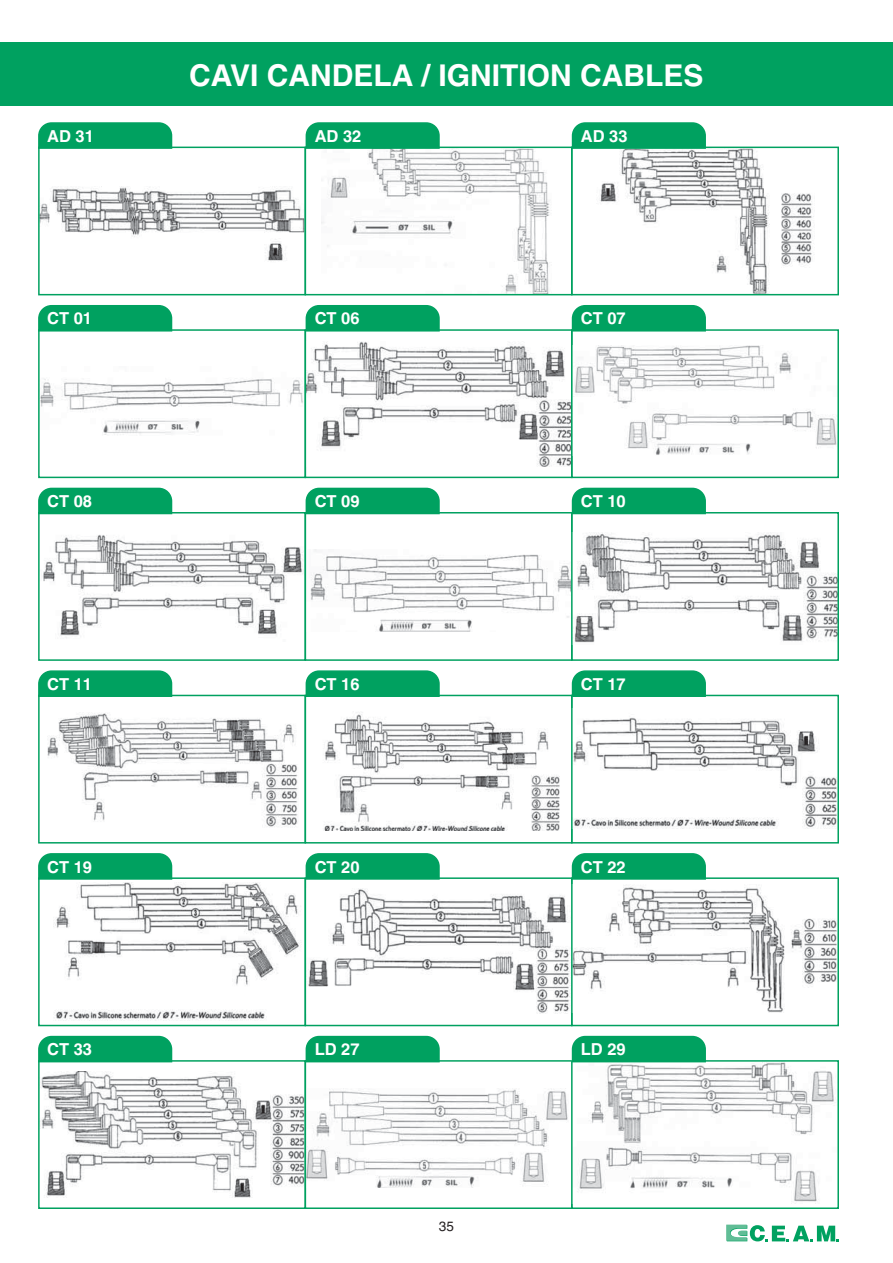
<style>
.page{position:relative;width:893px;height:1263px;background:#fff}
.page>*{position:absolute;margin:0;border:0;box-sizing:border-box;transform-origin:0 0}
.t1{font:700 30px "Helvetica";color:#fff}
.t2{font:700 16.5px "Helvetica";color:#fff}
.t3{font:13.5px "Helvetica";color:#231f20}
</style>
<div class="page">
<div style="left:0;top:43px;width:893px;height:63px;background:#00a160"></div>
<svg style="left:38px;top:122px;width:135px;height:25px;background:#0aa466"></svg>
<img style="left:41px;top:187px;width:262px;height:74px">
<div style="left:38px;top:147px;width:268px;height:148px;border:2px solid #00a160"></div>
<img style="left:322px;top:150px;width:228px;height:142px">
<div style="left:305px;top:147px;width:267px;height:148px;border:2px solid #00a160"></div>
<img style="left:600px;top:150px;width:214px;height:142px">
<div style="left:571px;top:147px;width:268px;height:148px;border:2px solid #00a160"></div>
<svg style="left:305px;top:122px;width:135px;height:28px;background:#12a76b"></svg>
<svg style="left:571px;top:122px;width:136px;height:28px;background:#14a76c"></svg>
<div style="left:38px;top:305px;width:135px;height:24px;background:#00a160"></div>
<img style="left:41px;top:379px;width:262px;height:56px">
<div style="left:38px;top:329px;width:268px;height:149px;border:2px solid #00a160"></div>
<img style="left:308px;top:342px;width:261px;height:125px">
<div style="left:305px;top:329px;width:267px;height:149px;border:2px solid #00a160"></div>
<img style="left:574px;top:345px;width:262px;height:110px">
<div style="left:571px;top:329px;width:268px;height:149px;border:2px solid #00a160"></div>
<svg style="left:305px;top:305px;width:135px;height:27px;background:#0ba566"></svg>
<svg style="left:571px;top:305px;width:136px;height:27px;background:#0ca567"></svg>
<svg style="left:38px;top:487px;width:135px;height:25px;background:#0ea669"></svg>
<img style="left:43px;top:535px;width:260px;height:103px">
<div style="left:38px;top:512px;width:268px;height:149px;border:2px solid #00a160"></div>
<img style="left:310px;top:550px;width:259px;height:81px">
<div style="left:305px;top:512px;width:267px;height:149px;border:2px solid #00a160"></div>
<img style="left:574px;top:533px;width:262px;height:110px">
<div style="left:571px;top:512px;width:268px;height:149px;border:2px solid #00a160"></div>
<svg style="left:305px;top:487px;width:135px;height:28px;background:#13a86c"></svg>
<svg style="left:571px;top:487px;width:136px;height:28px;background:#15a86d"></svg>
<svg style="left:38px;top:670px;width:135px;height:25px;background:#0ba567"></svg>
<svg style="left:38px;top:1035px;width:135px;height:25px;background:#0fa669"></svg>
<img style="left:41px;top:1072px;width:262px;height:125px">
<div style="left:38px;top:1060px;width:268px;height:149px;border:2px solid #00a160"></div>
<img style="left:308px;top:1088px;width:260px;height:100px">
<div style="left:305px;top:1060px;width:267px;height:149px;border:2px solid #00a160"></div>
<img style="left:578px;top:1063px;width:256px;height:141px">
<div style="left:571px;top:1060px;width:268px;height:149px;border:2px solid #00a160"></div>
<svg style="left:305px;top:1035px;width:135px;height:28px;background:#13a86c"></svg>
<svg style="left:571px;top:1035px;width:136px;height:28px;background:#15a86d"></svg>
<img style="left:48px;top:713px;width:250px;height:114px">
<div style="left:38px;top:695px;width:268px;height:148px;border:2px solid #00a160"></div>
<img style="left:324px;top:712px;width:236px;height:119px">
<div style="left:305px;top:695px;width:267px;height:148px;border:2px solid #00a160"></div>
<img style="left:574px;top:717px;width:262px;height:111px">
<div style="left:571px;top:695px;width:268px;height:148px;border:2px solid #00a160"></div>
<svg style="left:305px;top:670px;width:135px;height:28px;background:#13a86c"></svg>
<svg style="left:571px;top:670px;width:136px;height:28px;background:#15a86d"></svg>
<svg style="left:38px;top:853px;width:135px;height:24px;background:#08a465"></svg>
<img style="left:54px;top:883px;width:246px;height:138px">
<div style="left:38px;top:877px;width:268px;height:149px;border:2px solid #00a160"></div>
<img style="left:308px;top:889px;width:261px;height:124px">
<div style="left:305px;top:877px;width:267px;height:149px;border:2px solid #00a160"></div>
<img style="left:574px;top:887px;width:262px;height:126px">
<div style="left:571px;top:877px;width:268px;height:149px;border:2px solid #00a160"></div>
<svg style="left:305px;top:853px;width:135px;height:27px;background:#0aa466"></svg>
<svg style="left:571px;top:853px;width:136px;height:27px;background:#0ca567"></svg>
<svg style="left:726px;top:1224px;width:113px;height:17px"></svg>
<p class="t1" style="left:189px;top:65px;width:516px">CAVI CANDELA / IGNITION CABLES</p>
<p class="t2" style="left:47px;top:130px;width:48px">AD 31</p>
<p class="t2" style="left:315px;top:130px;width:48px">AD 32</p>
<p class="t2" style="left:581px;top:130px;width:48px">AD 33</p>
<p class="t2" style="left:47px;top:313px;width:46px">CT 01</p>
<p class="t2" style="left:315px;top:313px;width:46px">CT 06</p>
<p class="t2" style="left:581px;top:313px;width:46px">CT 07</p>
<p class="t2" style="left:47px;top:495px;width:46px">CT 08</p>
<p class="t2" style="left:315px;top:495px;width:46px">CT 09</p>
<p class="t2" style="left:581px;top:495px;width:46px">CT 10</p>
<p class="t2" style="left:47px;top:678px;width:46px">CT 11</p>
<p class="t2" style="left:315px;top:678px;width:46px">CT 16</p>
<p class="t2" style="left:581px;top:678px;width:46px">CT 17</p>
<p class="t2" style="left:47px;top:861px;width:46px">CT 19</p>
<p class="t2" style="left:315px;top:861px;width:46px">CT 20</p>
<p class="t2" style="left:581px;top:861px;width:46px">CT 22</p>
<p class="t2" style="left:47px;top:1043px;width:46px">CT 33</p>
<p class="t2" style="left:315px;top:1043px;width:46px">LD 27</p>
<p class="t2" style="left:581px;top:1043px;width:46px">LD 29</p>
<p class="t3" style="left:439px;top:1221px;width:17px">35</p>
</div>
